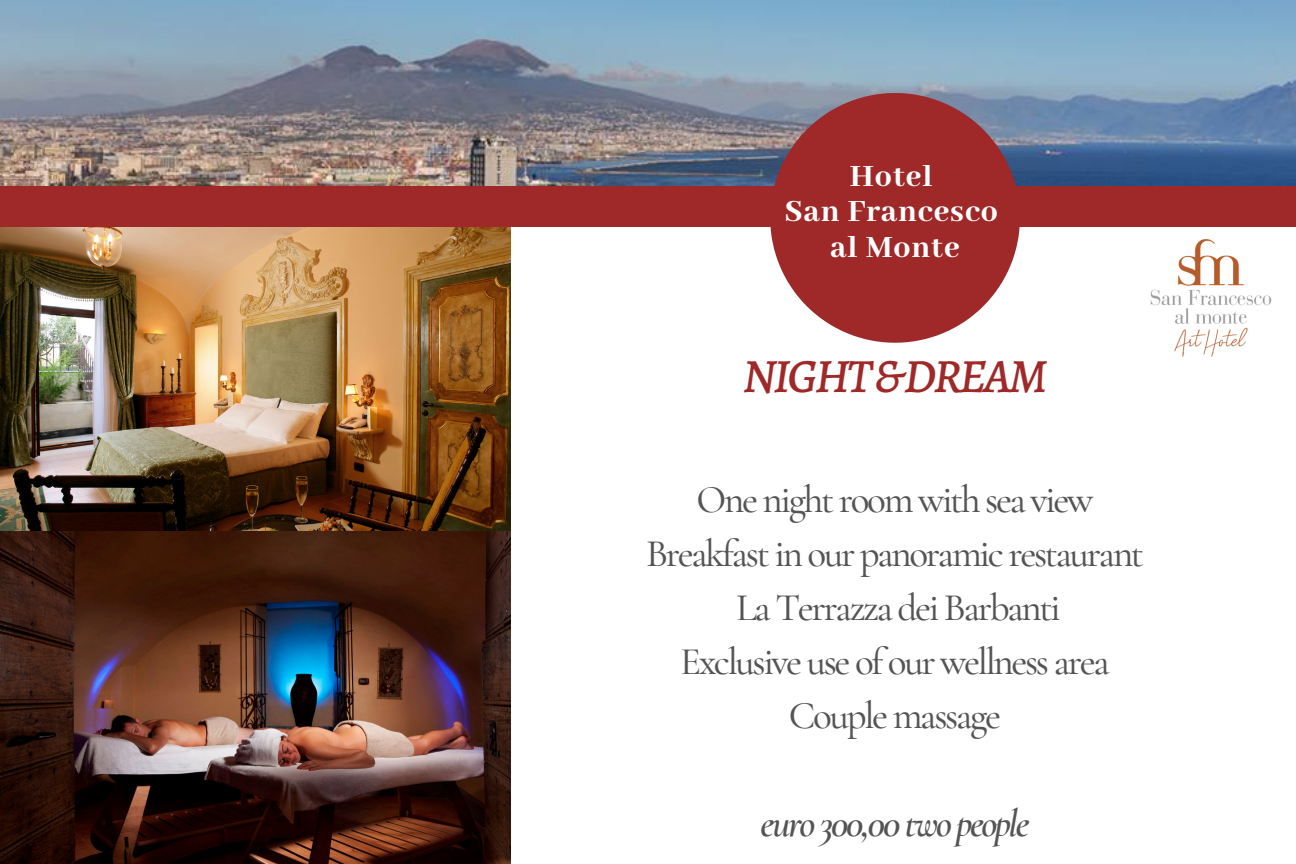
<style>
.page{position:relative;width:1296px;height:864px;background:#fff}
.page>*{position:absolute;margin:0;border:0;box-sizing:border-box;transform-origin:0 0}
.t1{font:italic 500 48px "Alegreya";letter-spacing:-.06em;color:#9f2929}
.t2{font:500 39px "Cormorant Garamond";letter-spacing:-.06em;color:#545454}
.t3{font:italic 600 39px "Cormorant Garamond";letter-spacing:-.06em;color:#545454}
.t4{font:800 33.6px "Abhaya Libre";letter-spacing:.03em;color:#fff}
</style>
<div class="page">
<img style="left:0;top:228px;width:511px;height:304px">
<img style="left:0;top:0;width:1296px;height:186px">
<div style="left:0;top:186px;width:1296px;height:41px;background:#9f2929"></div>
<svg style="left:770px;top:93px;width:250px;height:250px;fill:#9f2929"></svg>
<img style="left:1150px;top:239px;width:122px;height:118px">
<img style="left:0;top:532px;width:511px;height:332px">
<p class="t4" style="left:850px;top:158px;width:84px">Hotel</p>
<p class="t4" style="left:785px;top:193px;width:215px">San Francesco</p>
<p class="t4" style="left:830px;top:229px;width:131px">al Monte</p>
<p class="t1" style="left:743px;top:344px;width:306px">NIGHT&amp;DREAM</p>
<p class="t2" style="left:697px;top:476px;width:398px">One night room with sea view</p>
<p class="t2" style="left:646px;top:530px;width:500px">Breakfast in our panoramic restaurant</p>
<p class="t2" style="left:736px;top:584px;width:326px">La Terrazza dei Barbanti</p>
<p class="t2" style="left:680px;top:638px;width:431px">Exclusive use ofour wellness area</p>
<p class="t2" style="left:789px;top:692px;width:214px">Couple massage</p>
<p class="t3" style="left:761px;top:800px;width:270px">euro 300,00 two people</p>
</div>
